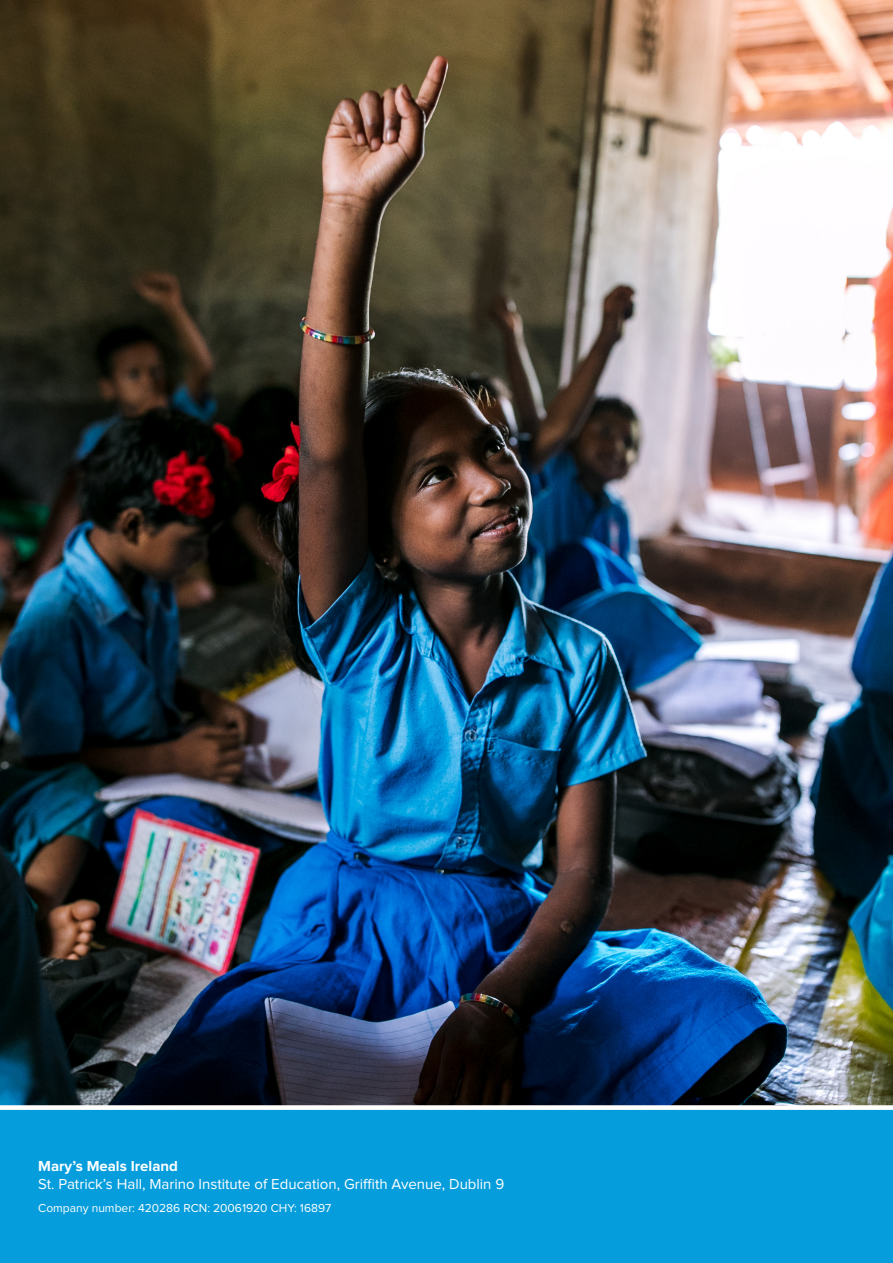
<style>
.page{position:relative;width:893px;height:1263px;background:#fff}
.page>*{position:absolute;margin:0;border:0;box-sizing:border-box;transform-origin:0 0}
.t1{font:15px "Proxima Nova";color:#fff}
.t2{font:700 15px "Proxima Nova";color:#fff}
.t3{font:12px "Proxima Nova";color:#fff}
</style>
<div class="page">
<img style="left:0;top:0;width:893px;height:1105px">
<div style="left:0;top:1110px;width:893px;height:153px;background:#069ddc"></div>
<p class="t2" style="left:38px;top:1159px;width:141px">Mary’s Meals Ireland</p>
<p class="t1" style="left:38px;top:1177px;width:468px">St. Patrick’s Hall, Marino Institute of Education, Griffith Avenue, Dublin 9</p>
<p class="t3" style="left:38px;top:1202px;width:295px">Company number: 420286 RCN: 20061920 CHY: 16897</p>
</div>
